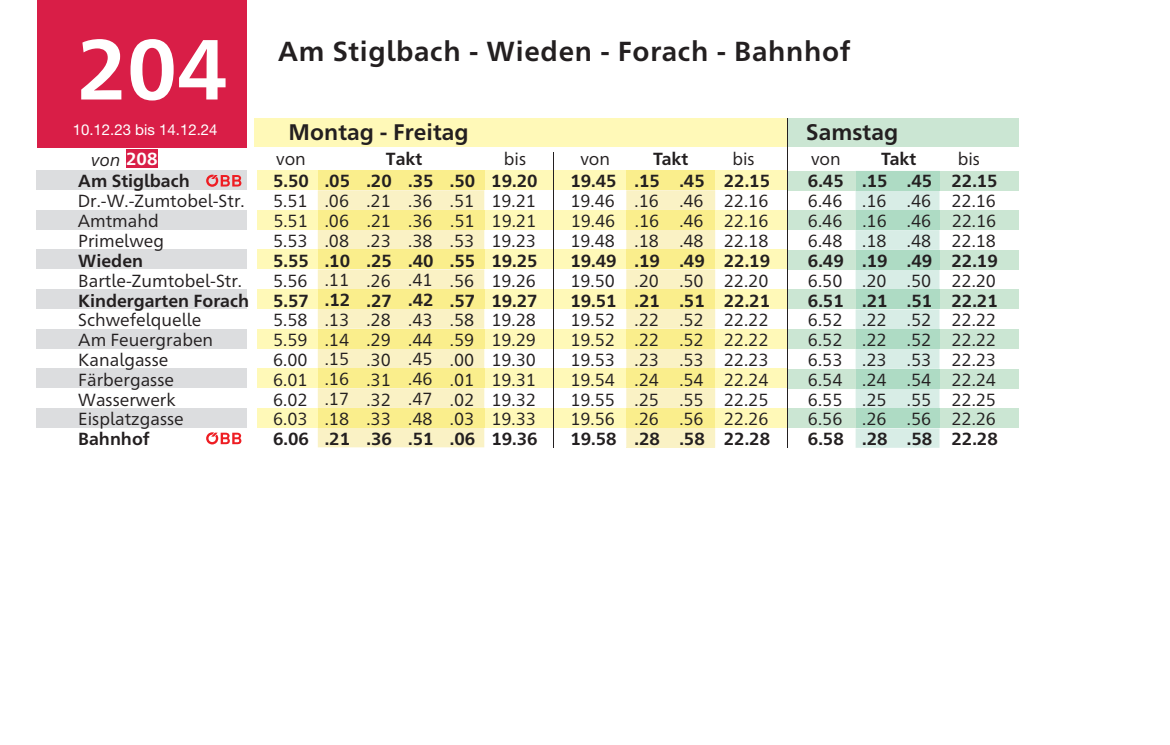
<style>
.page{position:relative;width:1170px;height:745px;background:#fff}
.page>*{position:absolute;margin:0;border:0;box-sizing:border-box;transform-origin:0 0}
.t1{font:700 85px "Neue Frutiger 1450 for VV";color:#fff}
.t2{font:700 27.5px "Neue Frutiger 1450 for VV";letter-spacing:.025em;color:#231f20}
.t3{font:700 22.5px "Neue Frutiger 1450 for VV";letter-spacing:.005em;color:#231f20}
.t4{font:17.5px/19.8px "Neue Frutiger 1450 for VV";color:#231f20;text-align:justify}
.t5{font:700 17.5px "Neue Frutiger 1450 for VV";color:#231f20}
.t6{font:italic 17.5px "Neue Frutiger 1450 for VV";color:#231f20}
.t7{font:15px "Helvetica Neue LT Pro";color:#fff}
.s1{font-weight:700;font-style:normal;color:#fff}
.s2{font-weight:700}
</style>
<div class="page">
<div style="left:257px;top:170px;width:530px;height:20px;background:#fff9b8"></div>
<div style="left:257px;top:210px;width:530px;height:20px;background:#fff9b8"></div>
<div style="left:257px;top:249px;width:530px;height:20px;background:#fff9b8"></div>
<div style="left:257px;top:289px;width:530px;height:20px;background:#fff9b8"></div>
<div style="left:257px;top:328px;width:530px;height:20px;background:#fff9b8"></div>
<div style="left:257px;top:368px;width:530px;height:20px;background:#fff9b8"></div>
<div style="left:257px;top:407px;width:530px;height:20px;background:#fff9b8"></div>
<div style="left:37px;top:0;width:211px;height:147px;background:#d91e47"></div>
<div style="left:251px;top:118px;width:536px;height:29px;background:#fff9b8"></div>
<div style="left:318px;top:190px;width:166px;height:257px;background:#faf2c5"></div>
<div style="left:318px;top:170px;width:166px;height:20px;background:#faee8c"></div>
<div style="left:318px;top:210px;width:166px;height:20px;background:#faee8c"></div>
<div style="left:318px;top:249px;width:166px;height:20px;background:#faee8c"></div>
<div style="left:318px;top:289px;width:166px;height:20px;background:#faee8c"></div>
<div style="left:318px;top:328px;width:166px;height:20px;background:#faee8c"></div>
<div style="left:318px;top:368px;width:166px;height:20px;background:#faee8c"></div>
<div style="left:318px;top:407px;width:166px;height:20px;background:#faee8c"></div>
<div style="left:626px;top:190px;width:89px;height:257px;background:#faf2c5"></div>
<div style="left:626px;top:170px;width:89px;height:20px;background:#faee8c"></div>
<div style="left:626px;top:210px;width:89px;height:20px;background:#faee8c"></div>
<div style="left:626px;top:249px;width:89px;height:20px;background:#faee8c"></div>
<div style="left:626px;top:289px;width:89px;height:20px;background:#faee8c"></div>
<div style="left:626px;top:328px;width:89px;height:20px;background:#faee8c"></div>
<div style="left:626px;top:368px;width:89px;height:20px;background:#faee8c"></div>
<div style="left:626px;top:407px;width:89px;height:20px;background:#faee8c"></div>
<div style="left:37px;top:170px;width:214px;height:20px;background:#dcdddf"></div>
<div style="left:37px;top:210px;width:214px;height:20px;background:#dcdddf"></div>
<div style="left:37px;top:249px;width:214px;height:20px;background:#dcdddf"></div>
<div style="left:37px;top:289px;width:214px;height:20px;background:#dcdddf"></div>
<div style="left:37px;top:328px;width:214px;height:20px;background:#dcdddf"></div>
<div style="left:37px;top:368px;width:214px;height:20px;background:#dcdddf"></div>
<div style="left:37px;top:407px;width:214px;height:20px;background:#dcdddf"></div>
<div style="left:787px;top:170px;width:231px;height:20px;background:#cbe6d3"></div>
<div style="left:787px;top:210px;width:231px;height:20px;background:#cbe6d3"></div>
<div style="left:787px;top:250px;width:231px;height:19px;background:#cbe6d3"></div>
<div style="left:787px;top:289px;width:231px;height:20px;background:#cbe6d3"></div>
<div style="left:787px;top:329px;width:231px;height:20px;background:#cbe6d3"></div>
<div style="left:787px;top:368px;width:231px;height:20px;background:#cbe6d3"></div>
<div style="left:787px;top:408px;width:231px;height:20px;background:#cbe6d3"></div>
<div style="left:787px;top:118px;width:231px;height:29px;background:#cbe6d3"></div>
<div style="left:855px;top:190px;width:84px;height:257px;background:#d8ede6"></div>
<div style="left:855px;top:170px;width:84px;height:20px;background:#aedbc4"></div>
<div style="left:855px;top:210px;width:84px;height:20px;background:#aedbc4"></div>
<div style="left:855px;top:250px;width:84px;height:19px;background:#aedbc4"></div>
<div style="left:855px;top:289px;width:84px;height:20px;background:#aedbc4"></div>
<div style="left:855px;top:329px;width:84px;height:20px;background:#aedbc4"></div>
<div style="left:855px;top:368px;width:84px;height:20px;background:#aedbc4"></div>
<div style="left:855px;top:408px;width:84px;height:20px;background:#aedbc4"></div>
<hr style="left:787px;top:119px;width:1px;height:328px;background:#231f20">
<div style="left:247px;top:0;width:6px;height:476px;background:#fff"></div>
<hr style="left:553px;top:152px;width:1px;height:295px;background:#231f20">
<svg style="left:206px;top:432px;width:35px;height:12px"></svg>
<svg style="left:206px;top:174px;width:35px;height:13px"></svg>
<div style="left:126px;top:149px;width:31px;height:19px;background:#d91e47"></div>
<p class="t1" style="left:77px;top:8px;width:152px">204</p>
<p class="t2" style="left:278px;top:31px;width:574px">Am Stiglbach - Wieden - Forach - Bahnhof</p>
<p class="t7" style="left:73px;top:120px;width:146px">10.12.23 bis 14.12.24</p>
<p class="t6" style="left:91px;top:147px;width:68px">von <span class="s1">208</span></p>
<p class="t3" style="left:288px;top:116px;width:182px">Montag - Freitag</p>
<p class="t4" style="left:276px;top:148px;width:31px">von</p>
<p class="t5" style="left:386px;top:146px;width:38px">Takt</p>
<p class="t4" style="left:504px;top:148px;width:24px">bis</p>
<p class="t4" style="left:580px;top:148px;width:31px">von</p>
<p class="t4" style="left:732px;top:148px;width:24px">bis</p>
<p class="t5" style="left:653px;top:146px;width:37px">Takt</p>
<p class="t3" style="left:806px;top:116px;width:93px">Samstag</p>
<p class="t4" style="left:811px;top:148px;width:31px">von</p>
<p class="t5" style="left:881px;top:146px;width:37px">Takt</p>
<p class="t4" style="left:957px;top:148px;width:24px">bis</p>
<p class="t4" style="left:78px;top:170px;width:173px;text-align:left"><span class="s2">Am Stiglbach<br></span>Dr.-W.-Zumtobel-Str.<br>Amtmahd<br>Primelweg<br><span class="s2">Wieden<br></span>Bartle-Zumtobel-Str.<br><span class="s2">Kindergarten Forach<br></span>Schwefelquelle<br>Am Feuergraben<br>Kanalgasse<br>Färbergasse<br>Wasserwerk<br>Eisplatzgasse<br><span class="s2">Bahnhof</span></p>
<p class="t4" style="left:366px;top:170px;width:27px"><span class="s2">.20 </span>.21 .21 .23 <span class="s2">.25 </span>.26 <span class="s2">.27 </span>.28 .29 .30 .31 .32 .33 <span class="s2">.36</span></p>
<p class="t4" style="left:491px;top:170px;width:48px"><span class="s2">19.20<br></span>19.21<br>19.21<br>19.23<br><span class="s2">19.25<br></span>19.26<br><span class="s2">19.27<br></span>19.28<br>19.29<br>19.30<br>19.31<br>19.32<br>19.33<br><span class="s2">19.36</span></p>
<p class="t4" style="left:570px;top:170px;width:48px"><span class="s2">19.45<br></span>19.46<br>19.46<br>19.48<br><span class="s2">19.49<br></span>19.50<br><span class="s2">19.51<br></span>19.52<br>19.52<br>19.53<br>19.54<br>19.55<br>19.56<br><span class="s2">19.58</span></p>
<p class="t4" style="left:951px;top:170px;width:48px"><span class="s2">22.15<br></span>22.16<br>22.16<br>22.18<br><span class="s2">22.19<br></span>22.20<br><span class="s2">22.21<br></span>22.22<br>22.22<br>22.23<br>22.24<br>22.25<br>22.26<br><span class="s2">22.28</span></p>
<p class="t4" style="left:325px;top:170px;width:27px"><span class="s2">.05 </span>.06 .06 .08 <span class="s2">.10 </span>.11 <span class="s2">.12 </span>.13 .14 .15 .16 .17 .18 <span class="s2">.21</span></p>
<p class="t4" style="left:450px;top:170px;width:27px"><span class="s2">.50 </span>.51 .51 .53 <span class="s2">.55 </span>.56 <span class="s2">.57 </span>.58 .59 .00 .01 .02 .03 <span class="s2">.06</span></p>
<p class="t4" style="left:723px;top:170px;width:48px"><span class="s2">22.15<br></span>22.16<br>22.16<br>22.18<br><span class="s2">22.19<br></span>22.20<br><span class="s2">22.21<br></span>22.22<br>22.22<br>22.23<br>22.24<br>22.25<br>22.26<br><span class="s2">22.28</span></p>
<p class="t4" style="left:807px;top:170px;width:37px"><span class="s2">6.45<br></span>6.46<br>6.46<br>6.48<br><span class="s2">6.49<br></span>6.50<br><span class="s2">6.51<br></span>6.52<br>6.52<br>6.53<br>6.54<br>6.55<br>6.56<br><span class="s2">6.58</span></p>
<p class="t4" style="left:273px;top:170px;width:37px"><span class="s2">5.50<br></span>5.51<br>5.51<br>5.53<br><span class="s2">5.55<br></span>5.56<br><span class="s2">5.57<br></span>5.58<br>5.59<br>6.00<br>6.01<br>6.02<br>6.03<br><span class="s2">6.06</span></p>
<p class="t4" style="left:408px;top:170px;width:27px"><span class="s2">.35 </span>.36 .36 .38 <span class="s2">.40 </span>.41 <span class="s2">.42 </span>.43 .44 .45 .46 .47 .48 <span class="s2">.51</span></p>
<p class="t4" style="left:634px;top:170px;width:27px"><span class="s2">.15 </span>.16 .16 .18 <span class="s2">.19 </span>.20 <span class="s2">.21 </span>.22 .22 .23 .24 .25 .26 <span class="s2">.28</span></p>
<p class="t4" style="left:679px;top:170px;width:27px"><span class="s2">.45 </span>.46 .46 .48 <span class="s2">.49 </span>.50 <span class="s2">.51 </span>.52 .52 .53 .54 .55 .56 <span class="s2">.58</span></p>
<p class="t4" style="left:862px;top:170px;width:27px"><span class="s2">.15 </span>.16 .16 .18 <span class="s2">.19 </span>.20 <span class="s2">.21 </span>.22 .22 .23 .24 .25 .26 <span class="s2">.28</span></p>
<p class="t4" style="left:906px;top:170px;width:27px"><span class="s2">.45 </span>.46 .46 .48 <span class="s2">.49 </span>.50 <span class="s2">.51 </span>.52 .52 .53 .54 .55 .56 <span class="s2">.58</span></p>
</div>
